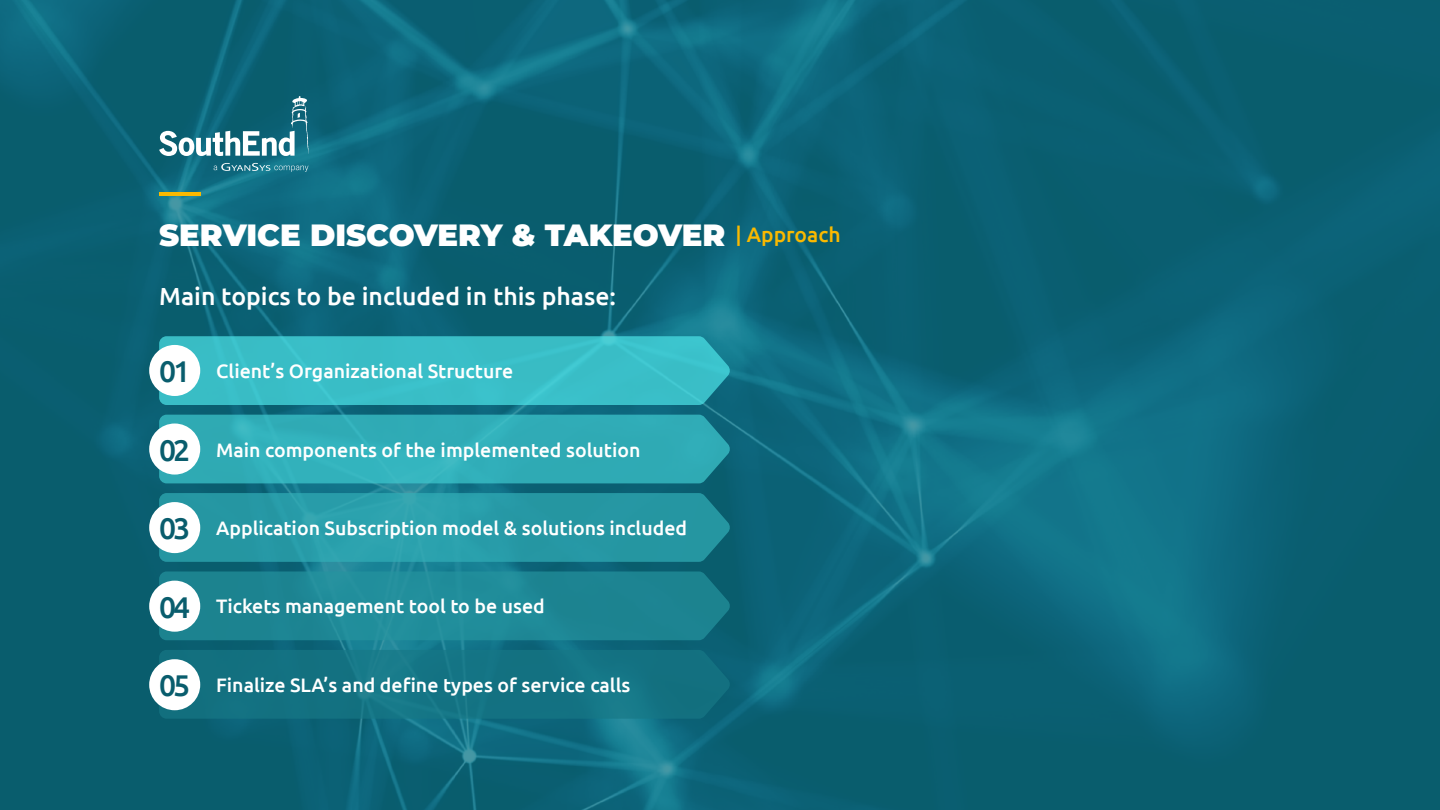
<style>
.page{position:relative;width:1440px;height:810px;background:#fff}
.page>*{position:absolute;margin:0;border:0;box-sizing:border-box;transform-origin:0 0}
.t1{font:900 30.67px "Montserrat";color:#fff}
.t2{font:500 30px "Ubuntu";letter-spacing:-.1em;color:#095d6d}
.t3{font:500 24.75px "Ubuntu";color:#fff}
.t4{font:500 19.5px "Ubuntu";color:#fff}
.s1{font-family:"Ubuntu";font-weight:500;font-size:21px;color:#fab900}
</style>
<div class="page">
<img style="left:0;top:0;width:1440px;height:810px">
<hr style="left:159px;top:192px;width:41px;height:4px;background:#fab900">
<div style="left:159px;top:336px;width:571px;height:69px;background:#39bec7"></div>
<svg style="left:159px;top:415px;width:571px;height:68px"></svg>
<svg style="left:159px;top:493px;width:571px;height:69px"></svg>
<svg style="left:159px;top:571px;width:571px;height:69px"></svg>
<svg style="left:159px;top:650px;width:571px;height:69px"></svg>
<div style="left:149px;top:345px;width:51px;height:51px;background:#fff;border-radius:50%"></div>
<div style="left:149px;top:424px;width:51px;height:51px;background:#fff;border-radius:50%"></div>
<div style="left:149px;top:502px;width:51px;height:51px;background:#fff;border-radius:50%"></div>
<div style="left:149px;top:581px;width:51px;height:51px;background:#fff;border-radius:50%"></div>
<div style="left:149px;top:659px;width:51px;height:51px;background:#fff;border-radius:50%"></div>
<svg style="left:159px;top:95px;width:150px;height:61px"></svg>
<svg style="left:214px;top:163px;width:94px;height:9px"></svg>
<h1 class="t1" style="left:159px;top:212px;width:683px">SERVICE DISCOVERY &amp; TAKEOVER <span class="s1">| Approach</span></h1>
<p class="t3" style="left:159px;top:280px;width:458px">Main topics to be included in this phase:</p>
<h2 class="t2" style="left:159px;top:352px;width:33px">01</h2>
<p class="t4" style="left:216px;top:359px;width:299px">Client’s Organizational Structure</p>
<h2 class="t2" style="left:159px;top:431px;width:33px">02</h2>
<p class="t4" style="left:216px;top:437px;width:426px">Main components of the implemented solution</p>
<h2 class="t2" style="left:159px;top:510px;width:33px">03</h2>
<p class="t4" style="left:216px;top:516px;width:472px">Application Subscription model &amp; solutions included</p>
<h2 class="t2" style="left:159px;top:588px;width:33px">04</h2>
<p class="t4" style="left:216px;top:594px;width:330px">Tickets management tool to be used</p>
<h2 class="t2" style="left:159px;top:667px;width:33px">05</h2>
<p class="t4" style="left:216px;top:673px;width:416px">Finalize SLA’s and define types of service calls</p>
</div>
